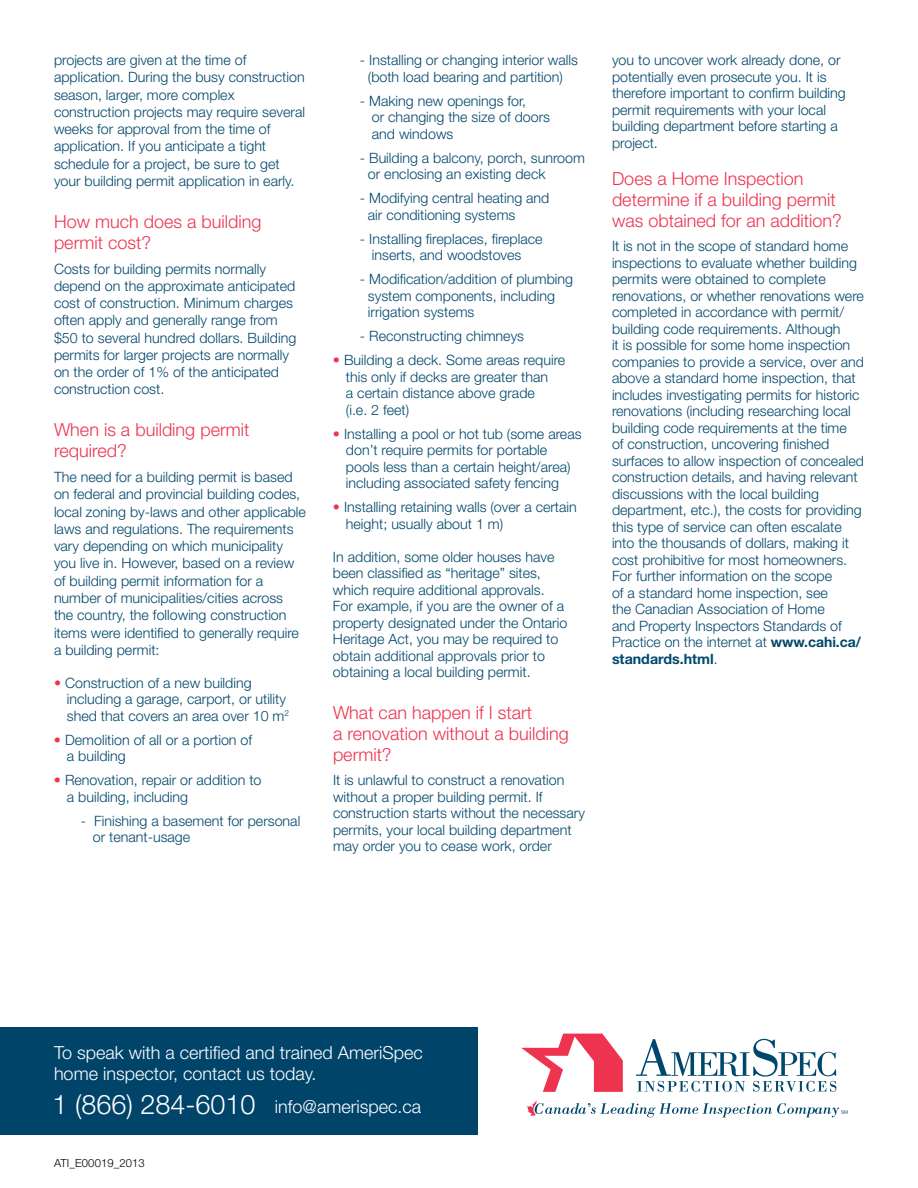
<style>
.page{position:relative;width:918px;height:1188px;background:#fff}
.page>*{position:absolute;margin:0;border:0;box-sizing:border-box;transform-origin:0 0}
.t1{font:300 18px/21px "Helvetica Neue";color:#ee334f}
.t2{font:300 18px/21px "Helvetica Neue";color:#fff}
.t3{font:300 14.25px/16.5px "Helvetica Neue";color:#00476c}
.t4{font:300 11.25px "Helvetica Neue";letter-spacing:.01em;color:#000}
.s1{color:#ee334f}
.s2{font-weight:700}
.s3{font-size:27px}
</style>
<div class="page">
<div style="left:0;top:1027px;width:478px;height:108px;background:#00446a"></div>
<svg style="left:521px;top:1034px;width:102px;height:58px"></svg>
<svg style="left:636px;top:1039px;width:200px;height:53px"></svg>
<svg style="left:526px;top:1100px;width:322px;height:17px"></svg>
<p class="t3" style="left:54px;top:51px;width:253px;line-height:17.2px">projects are given at the time of application. During the busy construction season, larger, more complex construction projects may require several weeks for approval from the time of application. If you anticipate a tight schedule for a project, be sure to get your building permit application in early.</p>
<p class="t1" style="left:54px;top:211px;width:209px">How much does a building permit cost?</p>
<p class="t3" style="left:54px;top:260px;width:244px;line-height:17.2px">Costs for building permits normally depend on the approximate anticipated cost of construction. Minimum charges often apply and generally range from $50 to several hundred dollars. Building permits for larger projects are normally on the order of 1% of the anticipated construction cost.</p>
<p class="t1" style="left:54px;top:419px;width:197px">When is a building permit required?</p>
<p class="t3" style="left:54px;top:468px;width:253px;line-height:17.2px">The need for a building permit is based on federal and provincial building codes, local zoning by-laws and other applicable laws and regulations. The requirements vary depending on which municipality you live in. However, based on a review of building permit information for a number of municipalities/cities across<br>the country, the following construction items were identified to generally require a building permit:</p>
<p class="t3" style="left:67px;top:674px;width:224px;text-indent:-13px"><span class="s1">•</span> Construction of a new building including a garage, carport, or utility shed that covers an area over 10 m<sup>2</sup></p>
<p class="t3" style="left:67px;top:731px;width:187px;text-indent:-13px"><span class="s1">•</span> Demolition of all or a portion of a building</p>
<p class="t3" style="left:67px;top:772px;width:196px;text-indent:-13px"><span class="s1">•</span> Renovation, repair or addition to a building, including</p>
<p class="t3" style="left:93px;top:812px;width:209px;text-indent:-12px">- Finishing a basement for personal or tenant‑usage</p>
<p class="t3" style="left:360px;top:52px;width:220px;text-align:center">- Installing or changing interior walls (both load bearing and partition)</p>
<p class="t3" style="left:372px;top:92px;width:180px;text-indent:-12px">- Making new openings for,<br>or changing the size of doors and windows</p>
<p class="t3" style="left:368px;top:149px;width:219px;text-indent:-8px">- Building a balcony, porch, sunroom or enclosing an existing deck</p>
<p class="t3" style="left:368px;top:190px;width:183px;text-indent:-8px">- Modifying central heating and air conditioning systems</p>
<p class="t3" style="left:372px;top:230px;width:172px;text-indent:-12px">- Installing fireplaces, fireplace inserts, and woodstoves</p>
<p class="t3" style="left:368px;top:271px;width:207px;text-indent:-8px">- Modification/addition of plumbing system components, including irrigation systems</p>
<p class="t3" style="left:360px;top:328px;width:166px">- Reconstructing chimneys</p>
<p class="t3" style="left:346px;top:352px;width:221px;text-indent:-13px"><span class="s1">•</span> Building a deck. Some areas require this only if decks are greater than<br>a certain distance above grade<br>(i.e. 2 feet)</p>
<p class="t3" style="left:346px;top:425px;width:237px;text-indent:-13px"><span class="s1">•</span> Installing a pool or hot tub (some areas don’t require permits for portable pools less than a certain height/area) including associated safety fencing</p>
<p class="t3" style="left:346px;top:499px;width:232px;text-indent:-13px"><span class="s1">•</span> Installing retaining walls (over a certain height; usually about 1 m)</p>
<p class="t3" style="left:333px;top:548px;width:236px">In addition, some older houses have been classified as “heritage” sites, which require additional approvals.<br>For example, if you are the owner of a property designated under the Ontario Heritage Act, you may be required to obtain additional approvals prior to obtaining a local building permit.</p>
<p class="t1" style="left:333px;top:702px;width:237px">What can happen if I start<br>a renovation without a building permit?</p>
<p class="t3" style="left:333px;top:772px;width:253px">It is unlawful to construct a renovation without a proper building permit. If construction starts without the necessary permits, your local building department may order you to cease work, order</p>
<p class="t3" style="left:612px;top:52px;width:235px">you to uncover work already done, or potentially even prosecute you. It is therefore important to confirm building permit requirements with your local building department before starting a project.</p>
<p class="t1" style="left:612px;top:168px;width:231px">Does a Home Inspection determine if a building permit was obtained for an addition?</p>
<p class="t3" style="left:612px;top:238px;width:254px">It is not in the scope of standard home inspections to evaluate whether building permits were obtained to complete renovations, or whether renovations were completed in accordance with permit/ building code requirements. Although<br>it is possible for some home inspection companies to provide a service, over and above a standard home inspection, that includes investigating permits for historic renovations (including researching local building code requirements at the time<br>of construction, uncovering finished surfaces to allow inspection of concealed construction details, and having relevant discussions with the local building department, etc.), the costs for providing this type of service can often escalate into the thousands of dollars, making it cost prohibitive for most homeowners.<br>For further information on the scope<br>of a standard home inspection, see<br>the Canadian Association of Home<br>and Property Inspectors Standards of Practice on the internet at <span class="s2">www.cahi.ca/ standards.html</span>.</p>
<p class="t2" style="left:54px;top:1042px;width:370px">To speak with a certified and trained AmeriSpec home inspector, contact us today.</p>
<p class="t2" style="left:52px;top:1096px;width:370px"><span class="s3">1 (866) 284-6010</span> info@amerispec.ca</p>
<p class="t4" style="left:54px;top:1156px;width:92px">ATI_E00019_2013</p>
</div>
